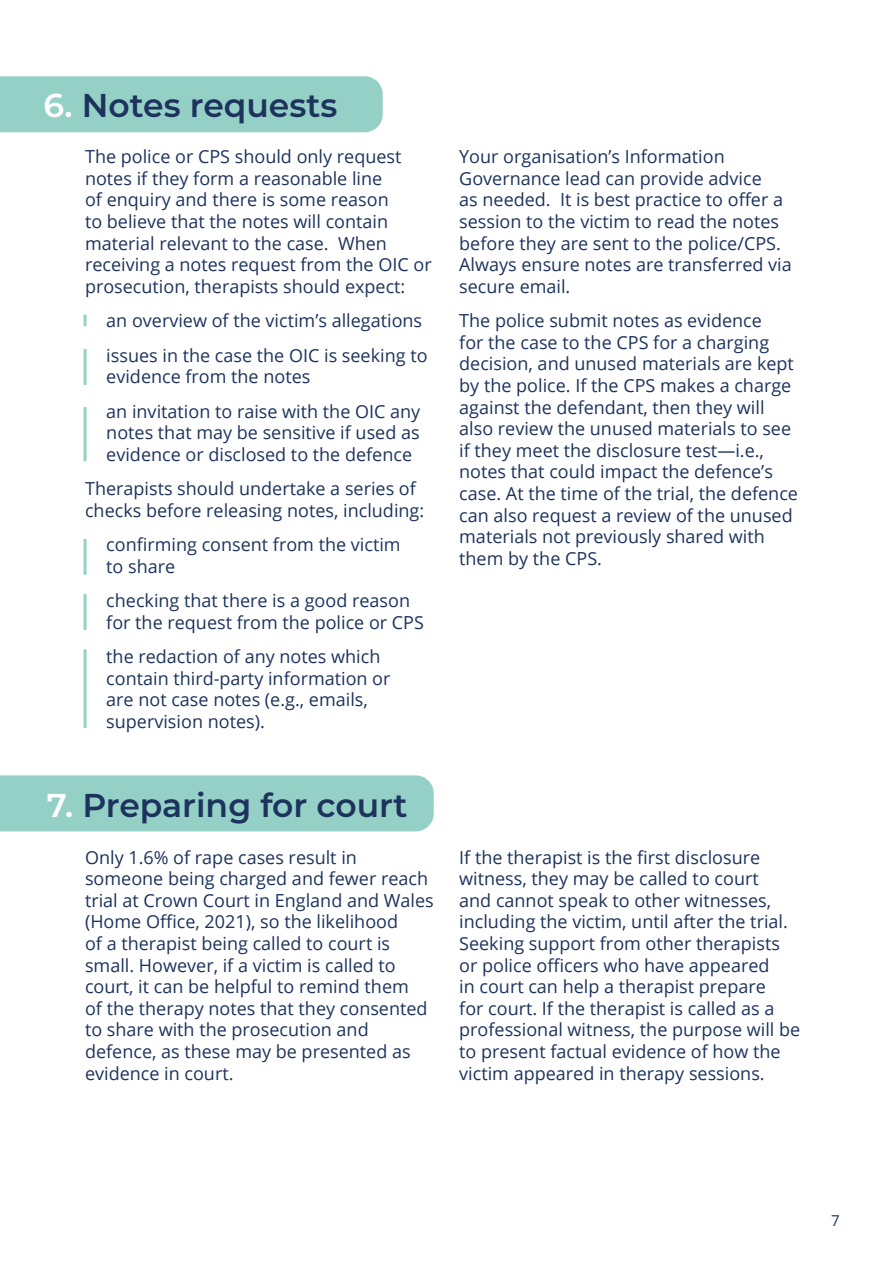
<style>
.page{position:relative;width:893px;height:1263px;background:#fff}
.page>*{position:absolute;margin:0;border:0;box-sizing:border-box;transform-origin:0 0}
.t1{font:600 33px "Montserrat";color:#1d335d}
.t2{font:18px/21.6px "Open Sans";color:#1d335d}
.t3{font:15px "Open Sans";color:#1d335d}
.s1{color:#fff}
</style>
<div class="page">
<div style="left:0;top:76px;width:383px;height:56px;background:#94d0c6"></div>
<div style="left:0;top:775px;width:434px;height:56px;background:#94d0c6"></div>
<hr style="left:84px;top:407px;width:3px;height:54px;background:#94d0c6">
<hr style="left:84px;top:649px;width:3px;height:79px;background:#94d0c6">
<hr style="left:84px;top:349px;width:3px;height:36px;background:#94d0c6">
<hr style="left:84px;top:539px;width:3px;height:36px;background:#94d0c6">
<hr style="left:84px;top:594px;width:3px;height:36px;background:#94d0c6">
<svg style="left:84px;top:315px;width:3px;height:11px"></svg>
<h1 class="t1" style="left:44px;top:82px;width:295px"><span class="s1">6.</span> Notes requests</h1>
<p class="t2" style="left:85px;top:145px;width:348px">The police or CPS should only request notes if they form a reasonable line<br>of enquiry and there is some reason<br>to believe that the notes will contain material relevant to the case. When receiving a notes request from the OIC or prosecution, therapists should expect:</p>
<p class="t2" style="left:106px;top:303px;width:323px;line-height:34.3px">an overview of the victim’s allegations issues in the case the OIC is seeking to</p>
<p class="t2" style="left:106px;top:359px;width:316px;line-height:34.3px">evidence from the notes<br>an invitation to raise with the OIC any</p>
<p class="t2" style="left:106px;top:421px;width:315px">notes that may be sensitive if used as evidence or disclosed to the defence</p>
<p class="t2" style="left:85px;top:477px;width:341px">Therapists should undertake a series of checks before releasing notes, including:</p>
<p class="t2" style="left:106px;top:533px;width:296px">confirming consent from the victim to share</p>
<p class="t2" style="left:106px;top:589px;width:319px">checking that there is a good reason for the request from the police or CPS</p>
<p class="t2" style="left:106px;top:645px;width:286px">the redaction of any notes which contain third-party information or are not case notes (e.g., emails, supervision notes).</p>
<h1 class="t1" style="left:47px;top:782px;width:362px"><span class="s1">7.</span> Preparing for court</h1>
<p class="t2" style="left:459px;top:145px;width:334px">Your organisation’s Information Governance lead can provide advice<br>as needed. It is best practice to offer a session to the victim to read the notes before they are sent to the police/CPS.<br>Always ensure notes are transferred via secure email.</p>
<p class="t2" style="left:459px;top:309px;width:340px">The police submit notes as evidence<br>for the case to the CPS for a charging decision, and unused materials are kept by the police. If the CPS makes a charge against the defendant, then they will also review the unused materials to see if they meet the disclosure test—i.e., notes that could impact the defence’s case. At the time of the trial, the defence can also request a review of the unused materials not previously shared with them by the CPS.</p>
<p class="t2" style="left:85px;top:846px;width:350px">Only 1.6% of rape cases result in someone being charged and fewer reach trial at Crown Court in England and Wales (Home Office, 2021), so the likelihood<br>of a therapist being called to court is small. However, if a victim is called to court, it can be helpful to remind them<br>of the therapy notes that they consented to share with the prosecution and defence, as these may be presented as evidence in court.</p>
<p class="t2" style="left:459px;top:846px;width:343px">If the therapist is the first disclosure witness, they may be called to court<br>and cannot speak to other witnesses, including the victim, until after the trial.<br>Seeking support from other therapists or police officers who have appeared<br>in court can help a therapist prepare<br>for court. If the therapist is called as a professional witness, the purpose will be to present factual evidence of how the victim appeared in therapy sessions.</p>
<p class="t3" style="left:831px;top:1210px;width:10px">7</p>
</div>
